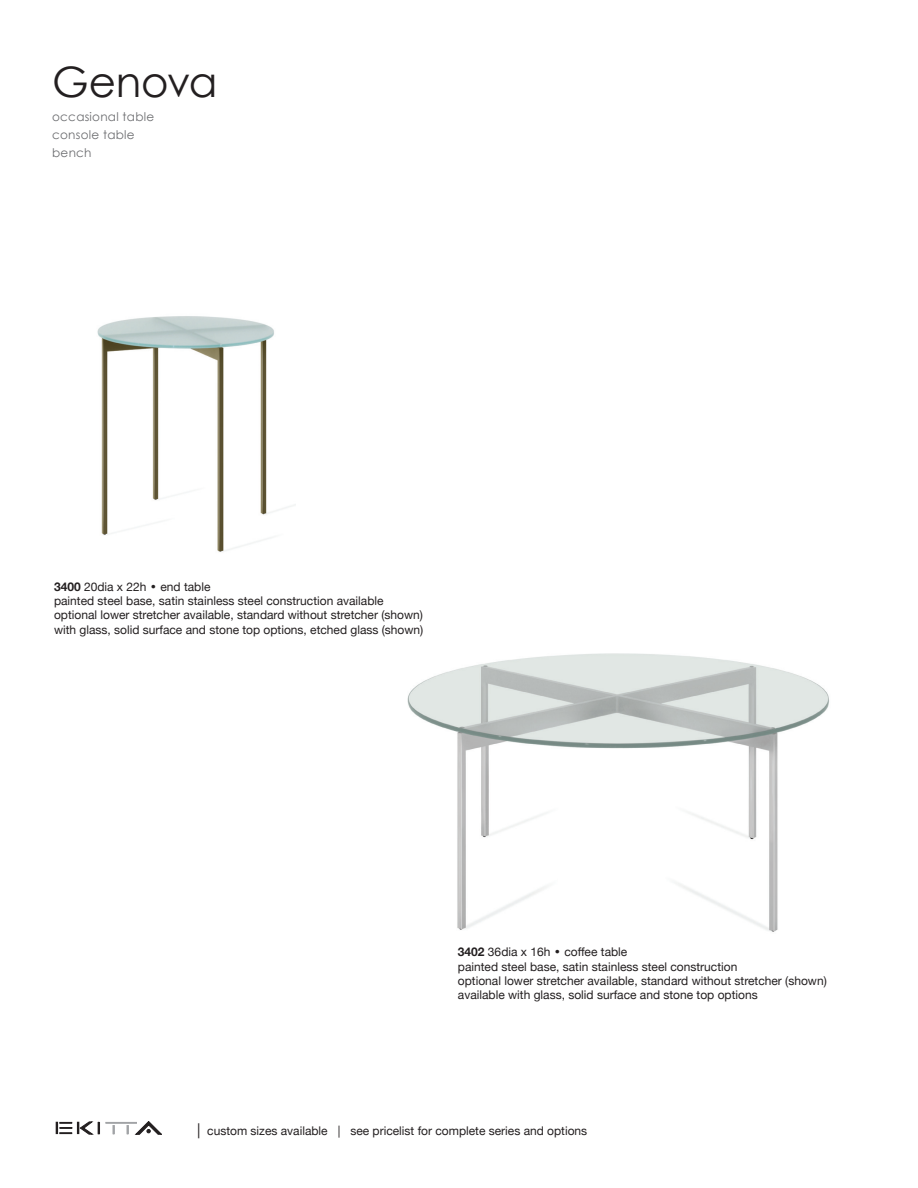
<style>
.page{position:relative;width:918px;height:1188px;background:#fff}
.page>*{position:absolute;margin:0;border:0;box-sizing:border-box;transform-origin:0 0}
.t1{font:42px "Century Gothic";letter-spacing:-.005em;color:#231f20}
.t2{font:12px/14.4px "Helvetica Neue";color:#231f20}
.t3{font:12px/18px "Century Gothic";letter-spacing:.02em;color:#6c6d70}
.s1{font-weight:700}
.s2{font-family:"Century Gothic"}
.s3{font-size:15px}
</style>
<div class="page">
<svg style="left:127px;top:1125px;width:2px;height:9px"></svg>
<svg style="left:113px;top:1125px;width:2px;height:9px"></svg>
<hr style="left:105px;top:1122px;width:32px;height:2px;background:#a1a3a6">
<svg style="left:56px;top:1122px;width:44px;height:12px"></svg>
<svg style="left:135px;top:1121px;width:27px;height:14px"></svg>
<img style="left:407px;top:653px;width:422px;height:279px">
<img style="left:97px;top:316px;width:199px;height:236px">
<h1 class="t1" style="left:52px;top:56px;width:167px">Genova</h1>
<p class="t3" style="left:52px;top:108px;width:103px">occasional table console table bench</p>
<p class="t2" style="left:54px;top:580px;width:371px"><span class="s1">3400</span> 20dia x 22h <span class="s2">•</span> end table<br>painted steel base, satin stainless steel construction available optional lower stretcher available, standard without stretcher (shown) with glass, solid surface and stone top options, etched glass (shown)</p>
<p class="t2" style="left:458px;top:946px;width:370px"><span class="s1">3402</span> 36dia x 16h <span class="s2">•</span> coffee table<br>painted steel base, satin stainless steel construction<br>optional lower stretcher available, standard without stretcher (shown) available with glass, solid surface and stone top options</p>
<p class="t2" style="left:197px;top:1124px;width:392px"><span class="s3">|</span> custom sizes available | see pricelist for complete series and options</p>
</div>
